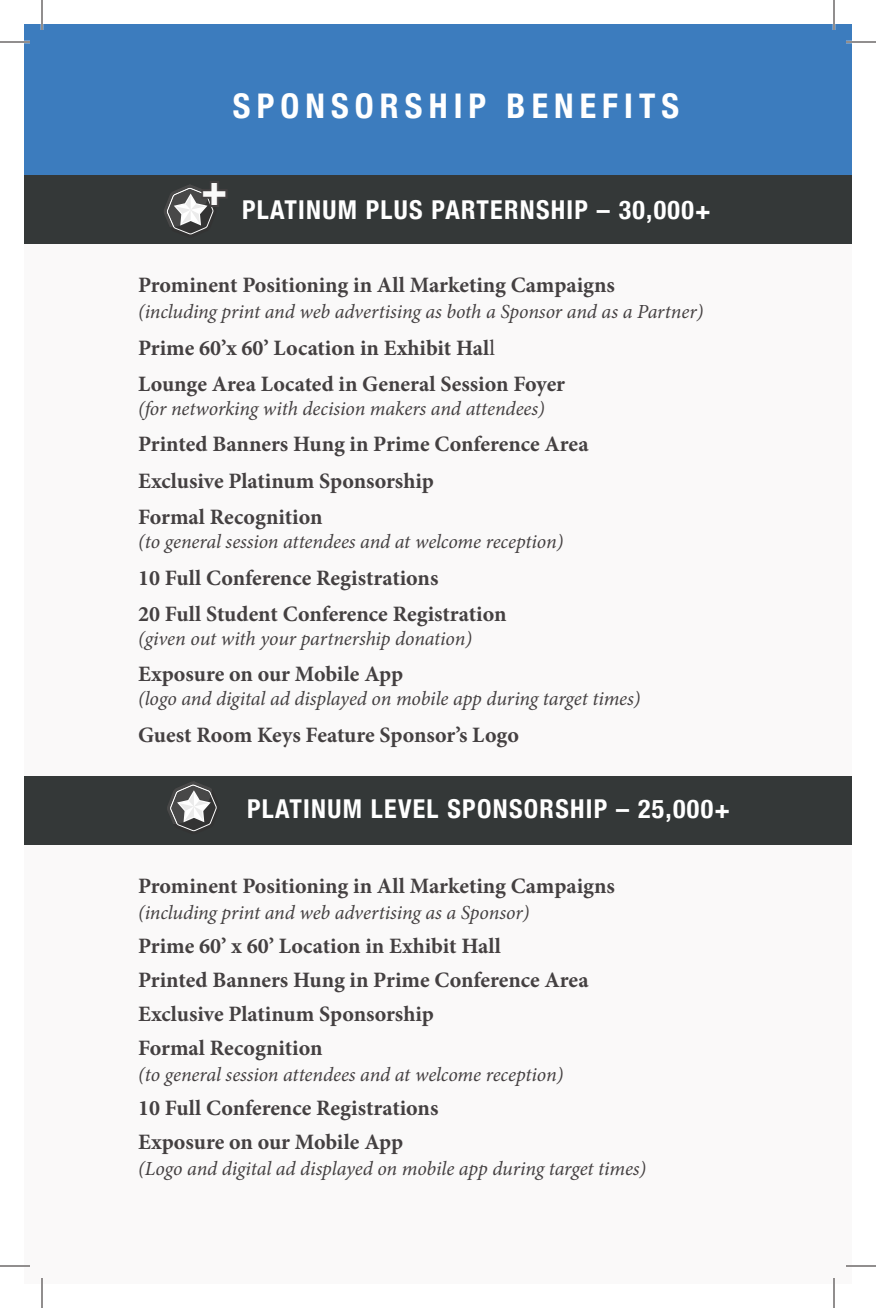
<style>
.page{position:relative;width:876px;height:1308px;background:#fff}
.page>*{position:absolute;margin:0;border:0;box-sizing:border-box;transform-origin:0 0}
.t1{font:700 condensed 44px "Helvetica Neue";color:#faf9f9}
.t2{font:700 condensed 34px "Helvetica Neue";letter-spacing:.18em;color:#fff}
.t3{font:700 condensed 26px "Helvetica Neue";letter-spacing:.05em;color:#fff}
.t4{font:700 22px/36.4px "Minion Pro";color:#444041}
.t5{font:italic 20px "Minion Pro";letter-spacing:-.01em;color:#444041}
.s1{font-weight:400}
</style>
<div class="page">
<div style="left:24px;top:185px;width:828px;height:1099px;background:#faf9f9"></div>
<div style="left:24px;top:776px;width:828px;height:69px;background:#343838"></div>
<div style="left:24px;top:24px;width:828px;height:151px;background:#3c7cbe"></div>
<div style="left:24px;top:175px;width:828px;height:69px;background:#343838"></div>
<svg style="left:164px;top:181px;width:63px;height:54px"></svg>
<svg style="left:167px;top:781px;width:50px;height:51px"></svg>
<hr style="left:0;top:41px;width:30px;height:2px;background:#fff">
<hr style="left:846px;top:41px;width:30px;height:2px;background:#fff">
<hr style="left:0;top:1265px;width:30px;height:2px;background:#fff">
<hr style="left:846px;top:1265px;width:30px;height:2px;background:#fff">
<hr style="left:41px;top:0;width:2px;height:30px;background:#fff">
<hr style="left:41px;top:1278px;width:2px;height:30px;background:#fff">
<hr style="left:833px;top:0;width:2px;height:30px;background:#fff">
<hr style="left:833px;top:1278px;width:2px;height:30px;background:#fff">
<hr style="left:0;top:42px;width:30px;height:1px;background:#241f1f">
<hr style="left:846px;top:42px;width:30px;height:1px;background:#241f1f">
<hr style="left:0;top:1266px;width:30px;height:1px;background:#241f1f">
<hr style="left:846px;top:1266px;width:30px;height:1px;background:#241f1f">
<hr style="left:42px;top:0;width:1px;height:30px;background:#241f1f">
<hr style="left:42px;top:1278px;width:1px;height:30px;background:#241f1f">
<hr style="left:834px;top:0;width:1px;height:30px;background:#241f1f">
<hr style="left:834px;top:1278px;width:1px;height:30px;background:#241f1f">
<h2 class="t2" style="left:233px;top:77px;width:448px">SPONSORSHIP BENEFITS</h2>
<h1 class="t1" style="left:201px;top:153px;width:28px">+</h1>
<p class="t3" style="left:242px;top:189px;width:470px">PLATINUM PLUS PARTERNSHIP – 30,000+</p>
<p class="t4" style="left:138px;top:266px;width:479px">Prominent Positioning in All Marketing Campaigns</p>
<p class="t5" style="left:138px;top:298px;width:567px">(including print and web advertising as both a Sponsor and as a Partner)</p>
<p class="t4" style="left:138px;top:329px;width:429px">Prime 60’x 60’ Location in Exhibit Hal<span class="s1">l<br></span>Lounge Area Located in General Session Foyer</p>
<p class="t5" style="left:138px;top:395px;width:408px">(for networking with decision makers and attendees)</p>
<p class="t4" style="left:138px;top:426px;width:452px">Printed Banners Hung in Prime Conference Area<br>Exclusive Platinum Sponsorship<br>Formal Recognition</p>
<p class="t5" style="left:138px;top:528px;width:427px">(to general session attendees and at welcome reception)</p>
<p class="t4" style="left:138px;top:559px;width:370px">10 Full Conference Registrations<br>20 Full Student Conference Registration</p>
<p class="t5" style="left:138px;top:625px;width:336px">(given out with your partnership donation)</p>
<p class="t4" style="left:138px;top:656px;width:267px">Exposure on our Mobile App</p>
<p class="t5" style="left:138px;top:685px;width:504px">(logo and digital ad displayed on mobile app during target times)</p>
<p class="t4" style="left:138px;top:716px;width:383px">Guest Room Keys Feature Sponsor’s Logo</p>
<p class="t3" style="left:247px;top:788px;width:485px">PLATINUM LEVEL SPONSORSHIP – 25,000+</p>
<p class="t4" style="left:138px;top:868px;width:479px">Prominent Positioning in All Marketing Campaigns</p>
<p class="t5" style="left:138px;top:899px;width:393px">(including print and web advertising as a Sponsor)</p>
<p class="t4" style="left:138px;top:929px;width:452px;line-height:34px">Prime 60’ x 60’ Location in Exhibit Hall<br>Printed Banners Hung in Prime Conference Area Exclusive Platinum Sponsorship<br>Formal Recognition</p>
<p class="t5" style="left:138px;top:1061px;width:427px">(to general session attendees and at welcome reception)</p>
<p class="t4" style="left:138px;top:1091px;width:302px;line-height:34px">10 Full Conference Registrations<br>Exposure on our Mobile App</p>
<p class="t5" style="left:138px;top:1155px;width:510px">(Logo and digital ad displayed on mobile app during target times)</p>
</div>
